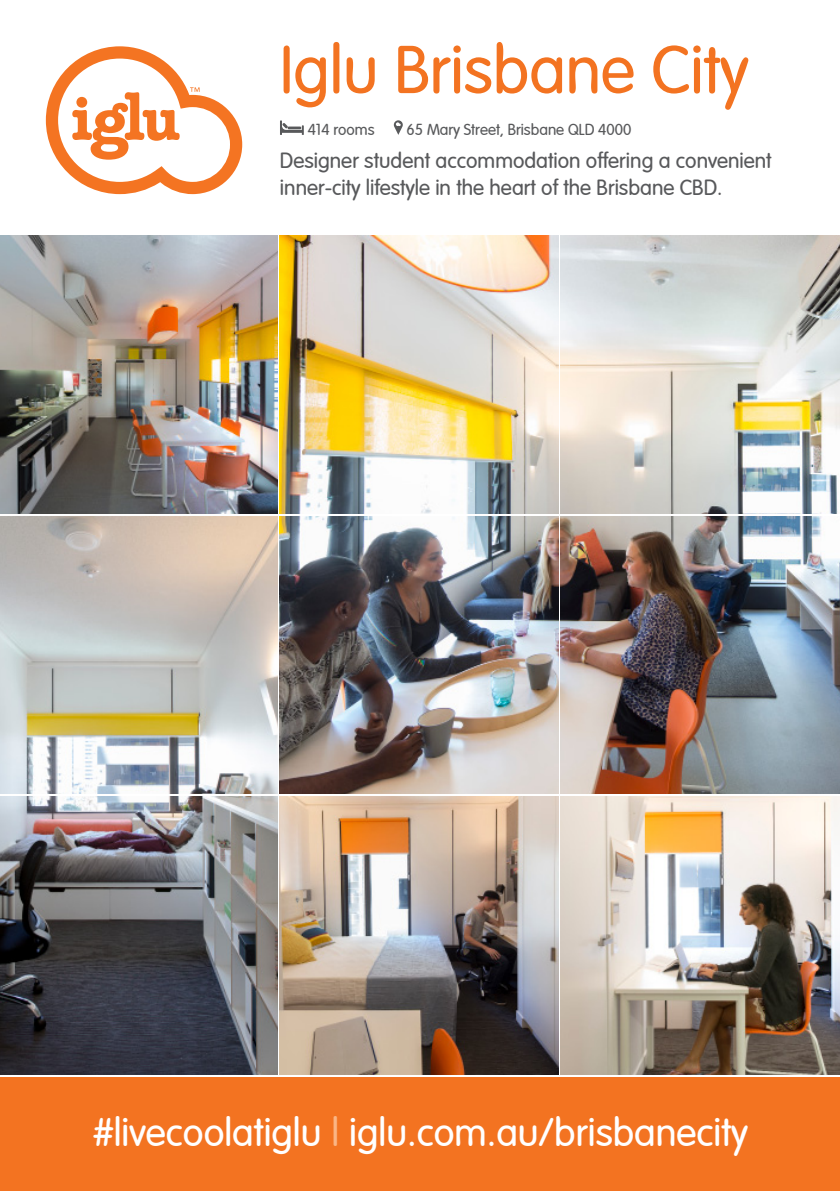
<style>
.page{position:relative;width:840px;height:1191px;background:#fff}
.page>*{position:absolute;margin:0;border:0;box-sizing:border-box;transform-origin:0 0}
.t1{font:300 68px "Vag";color:#f37321}
.t2{font:300 40px "Vag";color:#fff}
.t3{font:300 22px/26.4px "Vag";color:#58595b}
.t4{font:300 16px "Vag";color:#58595b}
.s1{color:#fbb584}
</style>
<div class="page">
<img style="left:0;top:235px;width:277px;height:278px">
<img style="left:0;top:516px;width:277px;height:278px">
<img style="left:0;top:797px;width:277px;height:277px">
<img style="left:280px;top:235px;width:277px;height:278px">
<img style="left:280px;top:516px;width:277px;height:278px">
<img style="left:280px;top:797px;width:277px;height:277px">
<img style="left:560px;top:235px;width:279px;height:278px">
<img style="left:560px;top:516px;width:279px;height:278px">
<img style="left:560px;top:797px;width:279px;height:277px">
<div style="left:0;top:1077px;width:839px;height:114px;background:#f37321"></div>
<svg style="left:280px;top:120px;width:23px;height:15px"></svg>
<svg style="left:393px;top:120px;width:9px;height:15px"></svg>
<svg style="left:46px;top:46px;width:196px;height:148px"></svg>
<h1 class="t1" style="left:280px;top:32px;width:469px">Iglu Brisbane City</h1>
<p class="t4" style="left:307px;top:120px;width:68px">414 rooms</p>
<p class="t4" style="left:406px;top:120px;width:226px">65 Mary Street, Brisbane QLD 4000</p>
<p class="t3" style="left:280px;top:149px;width:493px">Designer student accommodation offering a convenient inner-city lifestyle in the heart of the Brisbane CBD.</p>
<h2 class="t2" style="left:93px;top:1109px;width:655px">#livecoolatiglu <span class="s1">|</span> iglu.com.au/brisbanecity</h2>
</div>
